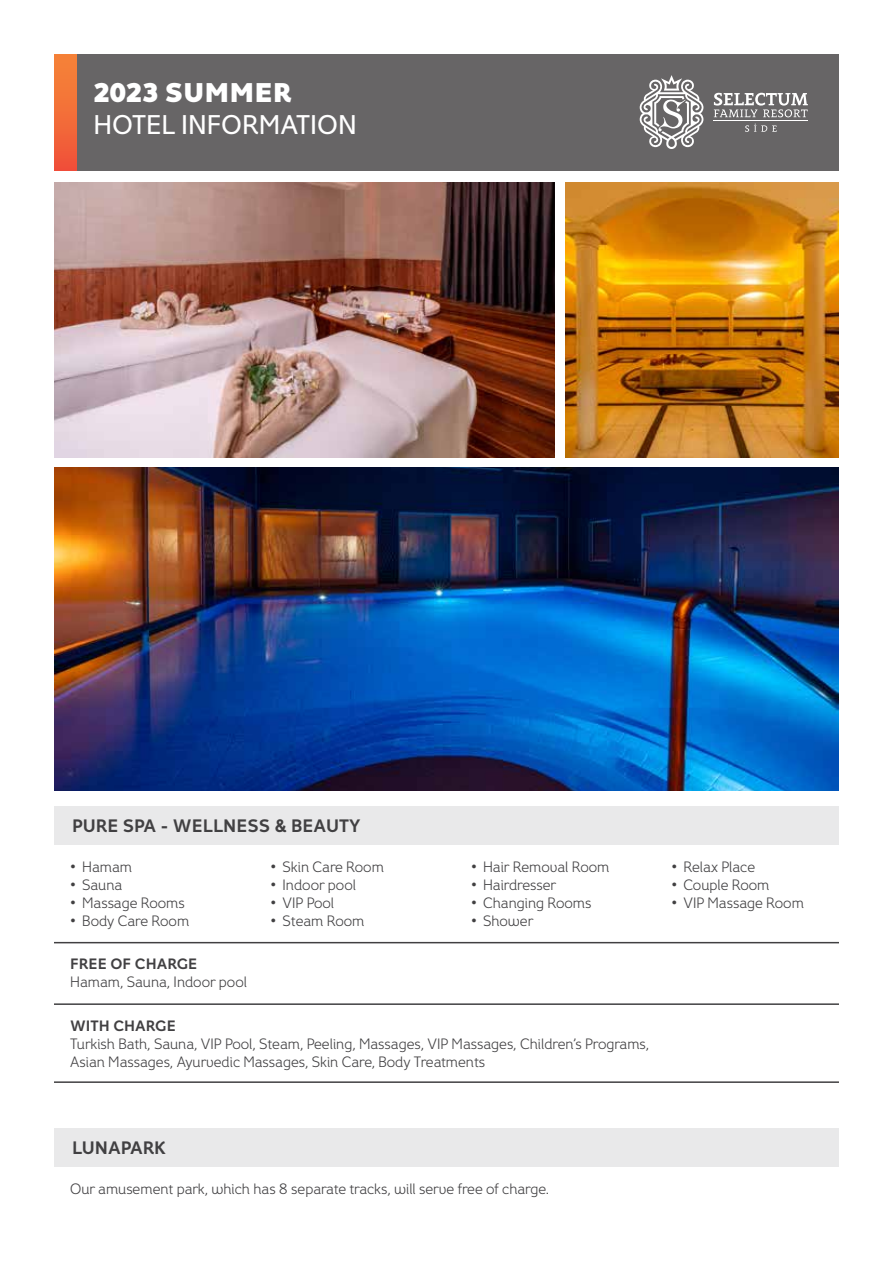
<style>
.page{position:relative;width:893px;height:1263px;background:#fff}
.page>*{position:absolute;margin:0;border:0;box-sizing:border-box;transform-origin:0 0}
.t1{font:27px "Fox Grotesque Pro";color:#fff}
.t2{font:800 27px "Fox Grotesque Pro";color:#fff}
.t3{font:700 18px "Fox Grotesque Pro";color:#414042}
.t4{font:15px/18px "Fox Grotesque Pro Lt";color:#414042}
.t5{font:700 15px "Fox Grotesque Pro";color:#414042}
</style>
<div class="page">
<div style="left:54px;top:807px;width:785px;height:38px;background:#e9e9ea"></div>
<div style="left:54px;top:1128px;width:785px;height:38px;background:#e9e9ea"></div>
<hr style="left:54px;top:942px;width:785px;height:1px;background:#414042">
<hr style="left:54px;top:1003px;width:785px;height:2px;background:#414042">
<hr style="left:54px;top:1081px;width:785px;height:2px;background:#414042">
<img style="left:54px;top:183px;width:501px;height:274px">
<img style="left:54px;top:468px;width:785px;height:323px">
<img style="left:566px;top:183px;width:273px;height:274px">
<div style="left:77px;top:54px;width:762px;height:116px;background:#676566"></div>
<div style="left:54px;top:54px;width:23px;height:116px;background:linear-gradient(to bottom,#f58738,#f05339)"></div>
<svg style="left:640px;top:75px;width:63px;height:74px"></svg>
<hr style="left:714px;top:120px;width:94px;height:1px;background:#fff">
<svg style="left:714px;top:93px;width:94px;height:24px"></svg>
<svg style="left:745px;top:124px;width:32px;height:8px"></svg>
<h1 class="t2" style="left:94px;top:75px;width:200px">2023 SUMMER</h1>
<h1 class="t1" style="left:94px;top:108px;width:265px">HOTEL INFORMATION</h1>
<p class="t3" style="left:72px;top:815px;width:290px">PURE SPA - WELLNESS &amp; BEAUTY</p>
<p class="t4" style="left:70px;top:858px;width:63px">• Hamam</p>
<p class="t4" style="left:70px;top:876px;width:54px">• Sauna</p>
<p class="t4" style="left:70px;top:894px;width:116px">• Massage Rooms</p>
<p class="t4" style="left:70px;top:912px;width:121px">• Body Care Room</p>
<p class="t4" style="left:271px;top:858px;width:115px">• Skin Care Room</p>
<p class="t4" style="left:271px;top:876px;width:87px">• Indoor pool</p>
<p class="t4" style="left:271px;top:894px;width:65px">• VIP Pool</p>
<p class="t4" style="left:271px;top:912px;width:95px">• Steam Room</p>
<p class="t4" style="left:471px;top:858px;width:140px">• Hair Removal Room</p>
<p class="t4" style="left:471px;top:876px;width:87px">• Hairdresser</p>
<p class="t4" style="left:471px;top:894px;width:122px">• Changing Rooms</p>
<p class="t4" style="left:471px;top:912px;width:64px">• Shower</p>
<p class="t5" style="left:70px;top:954px;width:129px">FREE OF CHARGE</p>
<p class="t4" style="left:70px;top:973px;width:178px">Hamam, Sauna, Indoor pool</p>
<p class="t5" style="left:70px;top:1016px;width:107px">WITH CHARGE</p>
<p class="t4" style="left:70px;top:1035px;width:581px">Turkish Bath, Sauna, VIP Pool, Steam, Peeling, Massages, VIP Massages, Children’s Programs,<br>Asian Massages, Ayurvedic Massages, Skin Care, Body Treatments</p>
<p class="t4" style="left:671px;top:858px;width:85px">• Relax Place</p>
<p class="t4" style="left:671px;top:876px;width:100px">• Couple Room</p>
<p class="t4" style="left:671px;top:894px;width:134px">• VIP Massage Room</p>
<p class="t3" style="left:72px;top:1136px;width:95px">LUNAPARK</p>
<p class="t4" style="left:70px;top:1180px;width:480px">Our amusement park, which has 8 separate tracks, will serve free of charge.</p>
</div>
